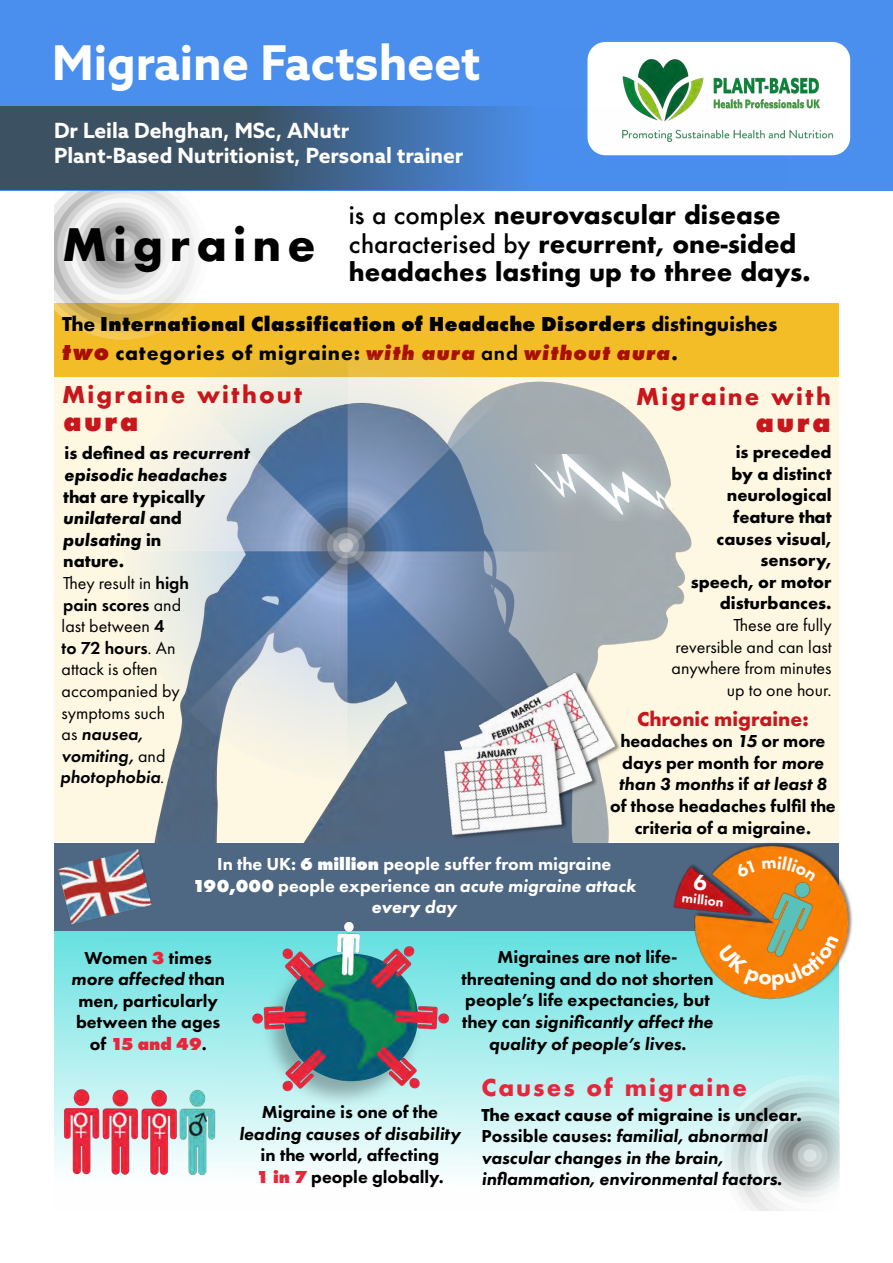
<style>
.page{position:relative;width:893px;height:1263px;background:#fff}
.page>*{position:absolute;margin:0;border:0;box-sizing:border-box;transform-origin:0 0}
.t1{font:700 48px "Azo Sans";color:#fff}
.t2{font:700 43.5px "Futura";letter-spacing:.14em;color:#000}
.t3{font:800 28.5px "Futura PT";letter-spacing:.09em;color:#c7171c}
.t4{font:700 24px/28.8px "Futura";color:#000}
.t5{font:700 22.5px "Futura";letter-spacing:.09em;color:#c7171c}
.t6{font:700 22.5px "Futura";letter-spacing:.09em;color:#e8263b}
.t7{font:800 22.5px "Futura PT";color:#fff}
.t8{font:800 21px/28.8px "Futura PT";letter-spacing:.02em;color:#000}
.t9{font:700 21px/25.2px "Azo Sans";color:#fff}
.t10{font:700 21px "Futura PT";color:#c7171c}
.t11{font:800 18px/21.6px "Futura PT";color:#000;text-align:center}
.t12{font:18px/21.6px "Futura PT";color:#000;text-align:right}
.t13{font:italic 800 18px/21.6px "Futura PT";color:#000}
.t14{font:700 18px/21.6px "Futura PT";color:#000;text-align:right}
.t15{font:800 18px/21.6px "Futura PT";color:#fff;text-align:center}
.t16{font:italic 700 18px/21.6px "Futura PT";color:#000}
.t17{font:800 13.5px "Futura PT";color:#fff}
.s1{font-weight:500}
.s2{font-weight:700}
.s3{font-style:italic;font-size:24px;color:#a80f00}
.s4{font-style:italic;color:#a80f00}
.s5{font-weight:600}
.s6{font-style:normal}
.s7{font-weight:700;font-style:italic}
.s8{font-weight:600;font-style:italic}
.s9{font-style:italic}
.s10{font-style:inherit}
.s11{color:#e8263b}
.s12{font-weight:700;font-style:normal}
</style>
<div class="page">
<div style="left:0;top:0;width:893px;height:190px;background:#4a8fed"></div>
<div style="left:587px;top:42px;width:263px;height:113px;background:#fff;border-radius:18px"></div>
<img style="left:622px;top:58px;width:211px;height:81px">
<svg style="left:0;top:106px;width:786px;height:84px"></svg>
<div style="left:54px;top:376px;width:785px;height:471px;background:#fef8e3"></div>
<div style="left:54px;top:303px;width:785px;height:73px;background:#f3bd28"></div>
<svg style="left:54px;top:930px;width:785px;height:281px"></svg>
<img style="left:54px;top:191px;width:171px;height:149px">
<img style="left:139px;top:438px;width:553px;height:405px">
<img style="left:60px;top:1084px;width:161px;height:98px">
<div style="left:54px;top:843px;width:785px;height:87px;background:#4e6783"></div>
<img style="left:241px;top:921px;width:212px;height:183px">
<img style="left:53px;top:846px;width:116px;height:106px">
<img style="left:93px;top:357px;width:561px;height:431px">
<img style="left:659px;top:821px;width:194px;height:197px">
<img style="left:232px;top:455px;width:226px;height:199px">
<img style="left:410px;top:660px;width:245px;height:183px">
<img style="left:530px;top:454px;width:149px;height:67px">
<img style="left:752px;top:871px;width:72px;height:64px">
<img style="left:705px;top:1073px;width:134px;height:137px">
<svg style="left:718px;top:935px;width:121px;height:55px;background:#e7891f"></svg>
<svg style="left:735px;top:860px;width:20px;height:18px"></svg>
<svg style="left:762px;top:856px;width:54px;height:26px"></svg>
<h1 class="t1" style="left:52px;top:31px;width:430px">Migraine Factsheet</h1>
<p class="t9" style="left:54px;top:118px;width:411px">Dr Leila Dehghan, MSc, ANutr<br>Plant-Based Nutritionist, Personal trainer</p>
<h3 class="t4" style="left:349px;top:200px;width:463px"><span class="s1">is a complex</span> neurovascular disease <span class="s1">characterised by</span> recurrent, one-sided headaches lasting up to three days.</h3>
<h2 class="t2" style="left:62px;top:213px;width:255px">Migraine</h2>
<p class="t8" style="left:62px;top:309px;width:717px"><span class="s2">The</span> International Classification of Headache Disorders <span class="s2">distinguishes </span><span class="s3">two</span> <span class="s2">categories of migraine:</span> <span class="s4">with aura</span> <span class="s5">and</span> <span class="s4">without aura</span><span class="s2">.</span></p>
<p class="t5" style="left:62px;top:379px;width:241px">Migraine without</p>
<p class="t5" style="left:636px;top:380px;width:196px">Migraine with</p>
<p class="t16" style="left:65px;top:442px;width:187px"><span class="s6">is defined as</span> recurrent episodic headaches</p>
<p class="t12" style="left:60px;top:486px;width:147px;text-align:left"><span class="s2">that are typically </span><span class="s7">unilateral</span> <span class="s2">and </span><span class="s7">pulsating</span> <span class="s2">in nature.<br></span>They result in <span class="s5">high pain scores</span> and last between <span class="s5">4<br>to 72 hours</span>. An attack is often accompanied by symptoms such<br>as <span class="s8">nausea, vomiting,</span> and <span class="s8">photophobia</span>.</p>
<h3 class="t3" style="left:63px;top:403px;width:76px">aura</h3>
<h3 class="t3" style="left:756px;top:405px;width:76px">aura</h3>
<p class="t14" style="left:691px;top:441px;width:142px">is preceded<br>by a distinct neurological feature that causes visual, sensory,<br>speech, or motor disturbances.</p>
<p class="t12" style="left:671px;top:614px;width:162px">These are fully reversible and can last anywhere from minutes up to one hour.</p>
<p class="t10" style="left:637px;top:705px;width:173px">Chronic migraine:</p>
<p class="t11" style="left:610px;top:730px;width:227px">headaches on <span class="s9">15</span> or more days per month for <span class="s9">more than 3 months</span> if <span class="s9">at least 8 </span>of those headaches fulfil the criteria of a migraine.</p>
<p class="t15" style="left:193px;top:853px;width:445px">In the UK: <span class="s10">6 million</span> people suffer from migraine<br><span class="s10">190,000</span> people experience an <span class="s9">acute migraine attack </span><span class="s7">every</span> <span class="s9">day</span></p>
<p class="t7" style="left:693px;top:869px;width:15px">6</p>
<p class="t17" style="left:683px;top:889px;width:43px;rotate:6deg">million</p>
<p class="t11" style="left:71px;top:946px;width:155px">Women <span class="s11">3</span> times <span class="s9">more affected</span> than men, particularly between the ages of <span class="s11">15 and 49</span>.</p>
<p class="t11" style="left:461px;top:946px;width:254px">Migraines are not life&shy;threatening and do not shorten people’s life expectancies, but they can <span class="s9">significantly affect the quality of people’s lives</span>.</p>
<p class="t11" style="left:262px;top:1101px;width:177px">Migraine is one of the</p>
<p class="t13" style="left:239px;top:1123px;width:223px">leading causes of disability</p>
<p class="t11" style="left:256px;top:1144px;width:189px;text-align:left">in the world, affecting<br><span class="s11">1 in 7</span> people globally.</p>
<p class="t6" style="left:481px;top:1071px;width:267px">Causes of migraine</p>
<p class="t13" style="left:481px;top:1103px;width:322px"><span class="s12">The exact cause of migraine is unclear.<br></span><span class="s6">Possible causes:</span> familial, abnormal vascular changes in the brain, inflammation, environmental factors.</p>
</div>
